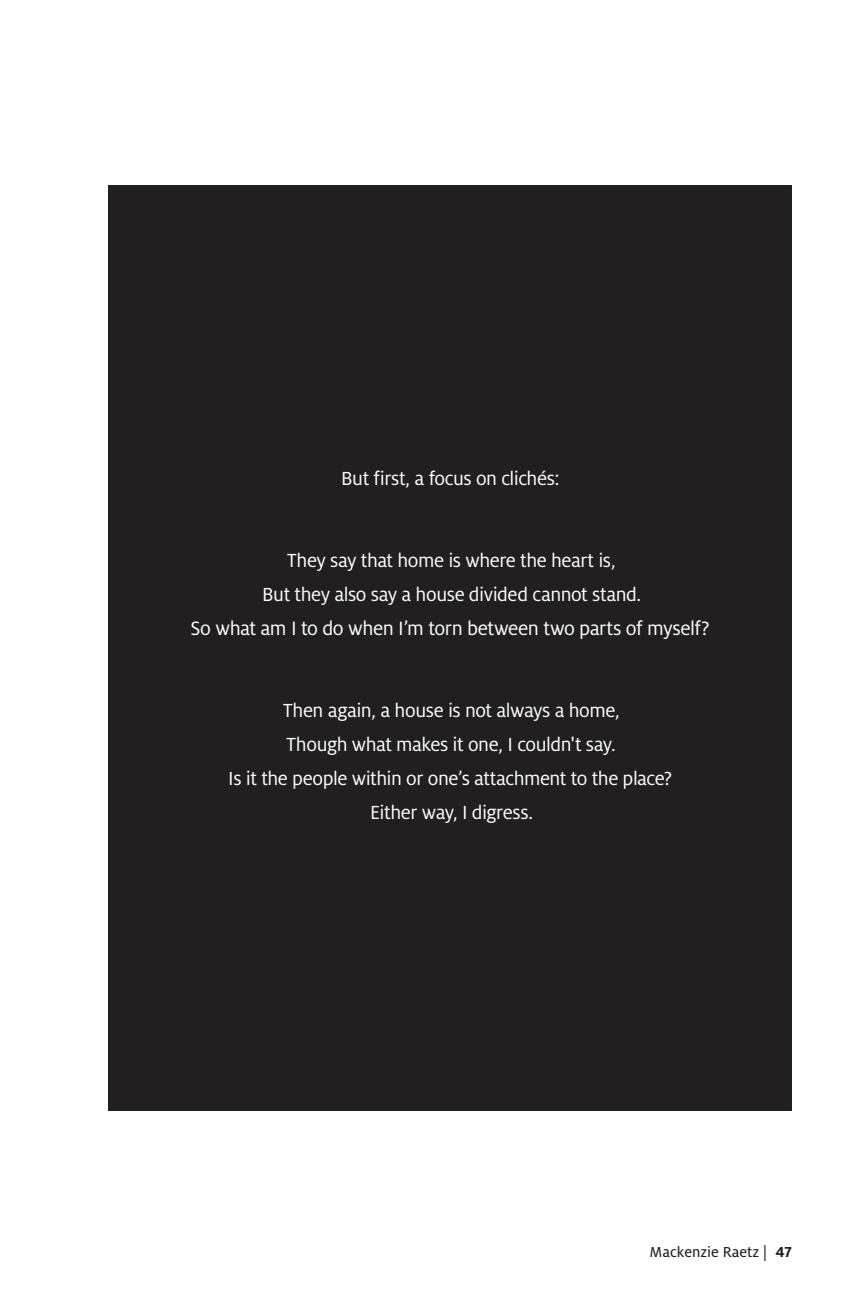
<style>
.page{position:relative;width:864px;height:1296px;background:#fff}
.page>*{position:absolute;margin:0;border:0;box-sizing:border-box;transform-origin:0 0}
.Article-Home_Centere{font:21.4px "Milo OT";letter-spacing:-.02em;color:#fff}
.Article-Home_Centere-2{font:21px "Milo OT";letter-spacing:-.02em;color:#fff}
.t1{font:16px "Milo OT Text";color:#231f20}
.s1{font-family:"Milo OT";font-weight:700}
</style>
<div class="page">
<div style="left:108px;top:185px;width:684px;height:926px;background:#231f20"></div>
<p class="Article-Home_Centere-2" style="left:341px;top:467px;width:220px">But first, a focus on clichés:</p>
<p class="Article-Home_Centere-2" style="left:287px;top:549px;width:330px">They say that home is where the heart is,</p>
<p class="Article-Home_Centere-2" style="left:262px;top:583px;width:381px">But they also say a house divided cannot stand.</p>
<p class="Article-Home_Centere" style="left:190px;top:616px;width:521px">So what am I to do when I’m torn between two parts of myself?</p>
<p class="Article-Home_Centere-2" style="left:283px;top:699px;width:338px">Then again, a house is not always a home,</p>
<p class="Article-Home_Centere-2" style="left:287px;top:733px;width:331px">Though what makes it one, I couldn't say.</p>
<p class="Article-Home_Centere-2" style="left:228px;top:767px;width:446px">Is it the people within or one’s attachment to the place?</p>
<p class="Article-Home_Centere-2" style="left:370px;top:801px;width:164px">Either way, I digress.</p>
<p class="t1" style="left:650px;top:1243px;width:144px">Mackenzie Raetz | <span class="s1">47</span></p>
</div>
